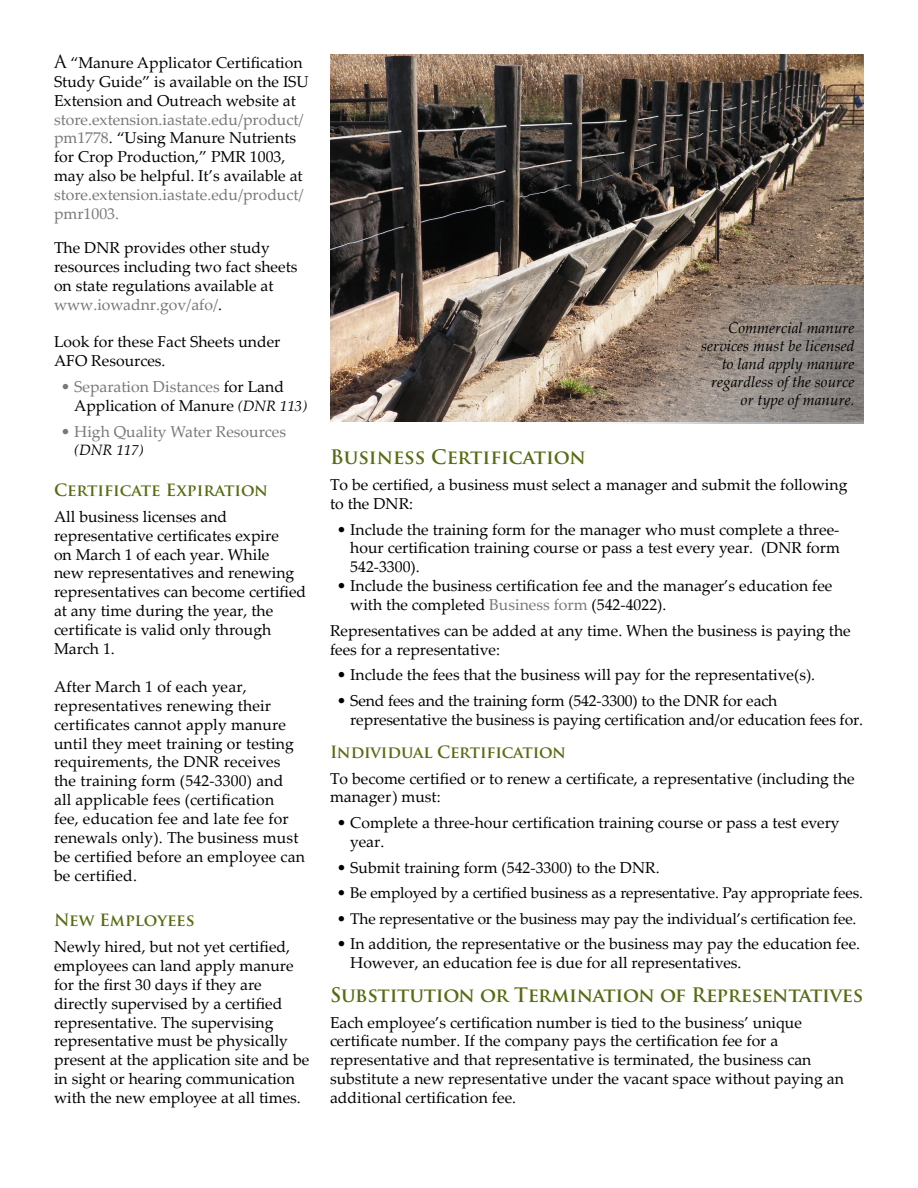
<style>
.page{position:relative;width:918px;height:1188px;background:#fff}
.page>*{position:absolute;margin:0;border:0;box-sizing:border-box;transform-origin:0 0}
.t1{font:700 19.5px "Trajan Pro";letter-spacing:-.015em;color:#566c11}
.t2{font:700 16.5px "Trajan Pro";letter-spacing:-.01em;color:#566c11}
.t3{font:15.75px/18.9px "Palatino Linotype";color:#000}
.t4{font:15.75px/18.9px "Palatino Linotype";color:#77787b}
.t5{font:15.45px "Palatino Linotype";letter-spacing:-.01em;color:#000}
.t6{font:italic 15.3px/18px "Palatino Linotype";color:#000;text-align:right}
.t7{font:italic 15px "Palatino Linotype";color:#000}
.s1{font-family:"Trajan Pro";font-size:18px}
.s2{color:#77787b}
.s3{font-style:italic;font-size:15px}
</style>
<div class="page">
<img style="left:330px;top:54px;width:534px;height:368px">
<svg style="left:512px;top:285px;width:352px;height:139px;background:#96887c"></svg>
<p class="t3" style="left:54px;top:52px;width:256px"><span class="s1">A</span> “Manure Applicator Certification<br>Study Guide” is available on the ISU<br>Extension and Outreach website at</p>
<p class="t3" style="left:54px;top:109px;width:251px"><span class="s2">store.extension.iastate.edu/product/ pm1778</span>. “Using Manure Nutrients for Crop Production,” PMR 1003, may also be helpful. It’s available at</p>
<p class="t4" style="left:54px;top:185px;width:251px">store.extension.iastate.edu/product/ pmr1003.</p>
<p class="t3" style="left:54px;top:238px;width:245px">The DNR provides other study resources including two fact sheets on state regulations available at <span class="s2">www.iowadnr.gov/afo/</span>.</p>
<p class="t3" style="left:54px;top:332px;width:228px">Look for these Fact Sheets under<br>AFO Resources.</p>
<p class="t3" style="left:74px;top:377px;width:235px;text-indent:-13px"><span class="s2">• Separation Distances</span> for Land<br>Application of Manure <span class="s3">(DNR 113)</span></p>
<p class="t4" style="left:61px;top:421px;width:227px">• High Quality Water Resources</p>
<p class="t7" style="left:74px;top:439px;width:71px">(DNR 117)</p>
<p class="t2" style="left:54px;top:480px;width:216px">Certificate Expiration</p>
<p class="t3" style="left:54px;top:506px;width:254px">All business licenses and representative certificates expire<br>on March 1 of each year. While<br>new representatives and renewing representatives can become certified at any time during the year, the certificate is valid only through<br>March 1.</p>
<p class="t3" style="left:54px;top:676px;width:252px">After March 1 of each year, representatives renewing their certificates cannot apply manure until they meet training or testing requirements, the DNR receives the training form (542-3300) and<br>all applicable fees (certification<br>fee, education fee and late fee for renewals only). The business must be certified before an employee can be certified.</p>
<p class="t2" style="left:54px;top:910px;width:142px">New Employees</p>
<p class="t3" style="left:54px;top:937px;width:257px">Newly hired, but not yet certified, employees can land apply manure for the first 30 days if they are directly supervised by a certified representative. The supervising representative must be physically present at the application site and be in sight or hearing communication with the new employee at all times.</p>
<p class="t6" style="left:701px;top:318px;width:155px">Commercial manure services must be licensed to land apply manure regardless of the source or type of manure.</p>
<p class="t1" style="left:330px;top:445px;width:257px">Business Certification</p>
<p class="t3" style="left:330px;top:475px;width:519px">To be certified, a business must select a manager and submit the following to the DNR:</p>
<p class="t3" style="left:350px;top:519px;width:491px;text-align:justify;text-indent:-13px">• Include the training form for the manager who must complete a three&shy;hour certification training course or pass a test every year. (DNR form 542-3300).</p>
<p class="t3" style="left:350px;top:576px;width:484px;text-indent:-13px">• Include the business certification fee and the manager’s education fee with the completed <span class="s2">Business form</span> (542-4022).</p>
<p class="t3" style="left:330px;top:620px;width:522px">Representatives can be added at any time. When the business is paying the fees for a representative:</p>
<p class="t3" style="left:337px;top:665px;width:480px">• Include the fees that the business will pay for the representative(s).</p>
<p class="t3" style="left:350px;top:691px;width:514px;text-indent:-13px">• Send fees and the training form (542-3300) to the DNR for each representative the business is paying certification and/or education fees for.</p>
<p class="t2" style="left:330px;top:742px;width:238px">Individual Certification</p>
<p class="t3" style="left:330px;top:768px;width:526px">To become certified or to renew a certificate, a representative (including the manager) must:</p>
<p class="t3" style="left:350px;top:813px;width:491px;text-indent:-13px">• Complete a three-hour certification training course or pass a test every year.</p>
<p class="t3" style="left:337px;top:857px;width:324px">• Submit training form (542-3300) to the DNR.</p>
<p class="t5" style="left:337px;top:882px;width:528px">• Be employed by a certified business as a representative. Pay appropriate fees.</p>
<p class="t5" style="left:337px;top:907px;width:521px">• The representative or the business may pay the individual’s certification fee.</p>
<p class="t3" style="left:350px;top:934px;width:512px;text-indent:-13px">• In addition, the representative or the business may pay the education fee.<br>However, an education fee is due for all representatives.</p>
<p class="t1" style="left:330px;top:983px;width:535px">Substitution or Termination of Representatives</p>
<p class="t3" style="left:330px;top:1012px;width:515px">Each employee’s certification number is tied to the business’ unique certificate number. If the company pays the certification fee for a representative and that representative is terminated, the business can substitute a new representative under the vacant space without paying an additional certification fee.</p>
</div>
